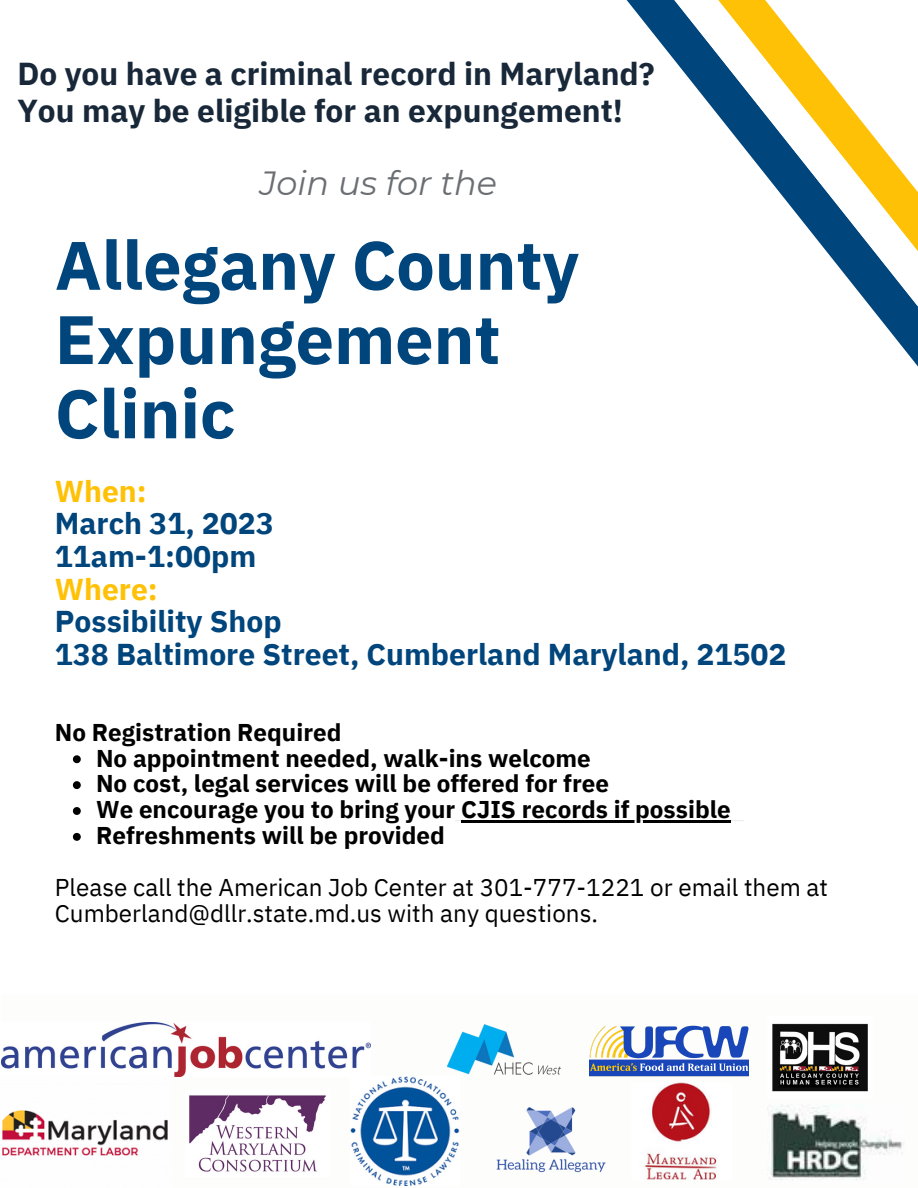
<style>
.page{position:relative;width:918px;height:1188px;background:#fff}
.page>*{position:absolute;margin:0;border:0;box-sizing:border-box;transform-origin:0 0}
.t1{font:700 68.4px/74.2px "IBM Plex Sans";color:#00457c}
.t2{font:italic 33.45px "Montserrat";color:#6b6e72}
.t3{font:700 31.65px/37.2px "IBM Plex Sans";color:#182839}
.t4{font:700 30px/32.7px "IBM Plex Sans";color:#00457c}
.t5{font:700 30px "IBM Plex Sans";color:#ffc106}
.t6{font:700 24.3px/25.8px "IBM Plex Sans";color:#000}
.t7{font:24.3px/25.8px "IBM Plex Sans";color:#000}
</style>
<div class="page">
<hr style="left:455px;top:820px;width:289px;height:1px;background:#182839">
<svg style="left:73px;top:755px;width:8px;height:8px"></svg>
<svg style="left:73px;top:781px;width:8px;height:8px"></svg>
<svg style="left:73px;top:807px;width:8px;height:8px"></svg>
<hr style="left:461px;top:821px;width:270px;height:2px;background:#000">
<svg style="left:73px;top:833px;width:8px;height:8px"></svg>
<img style="left:1px;top:1022px;width:369px;height:54px">
<img style="left:2px;top:1110px;width:166px;height:46px">
<img style="left:189px;top:1095px;width:137px;height:77px">
<img style="left:496px;top:1107px;width:110px;height:66px">
<img style="left:350px;top:1076px;width:110px;height:109px">
<svg style="left:628px;top:0;width:290px;height:340px"></svg>
<img style="left:447px;top:1024px;width:114px;height:54px">
<img style="left:772px;top:1023px;width:96px;height:69px">
<img style="left:644px;top:1082px;width:73px;height:97px">
<img style="left:767px;top:1105px;width:137px;height:75px">
<img style="left:590px;top:1025px;width:158px;height:52px">
<h3 class="t3" style="left:17px;top:55px;width:639px">Do you have a criminal record in Maryland?<br>You may be eligible for an expungement!</h3>
<h2 class="t2" style="left:260px;top:163px;width:239px">Join us for the</h2>
<h1 class="t1" style="left:55px;top:227px;width:526px">Allegany County<br>Expungement<br>Clinic</h1>
<p class="t5" style="left:55px;top:471px;width:93px">When:</p>
<p class="t4" style="left:55px;top:507px;width:221px">March 31, 2023<br>11am-1:00pm</p>
<p class="t5" style="left:55px;top:569px;width:105px">Where:</p>
<p class="t4" style="left:55px;top:605px;width:733px">Possibility Shop<br>138 Baltimore Street, Cumberland Maryland, 21502</p>
<p class="t6" style="left:55px;top:719px;width:288px">No Registration Required</p>
<p class="t6" style="left:96px;top:745px;width:636px">No appointment needed, walk-ins welcome<br>No cost, legal services will be offered for free<br>We encourage you to bring your CJIS records if possible Refreshments will be provided</p>
<p class="t7" style="left:55px;top:874px;width:775px">Please call the American Job Center at 301-777-1221 or email them at<br>Cumberland@dllr.state.md.us with any questions.</p>
</div>
